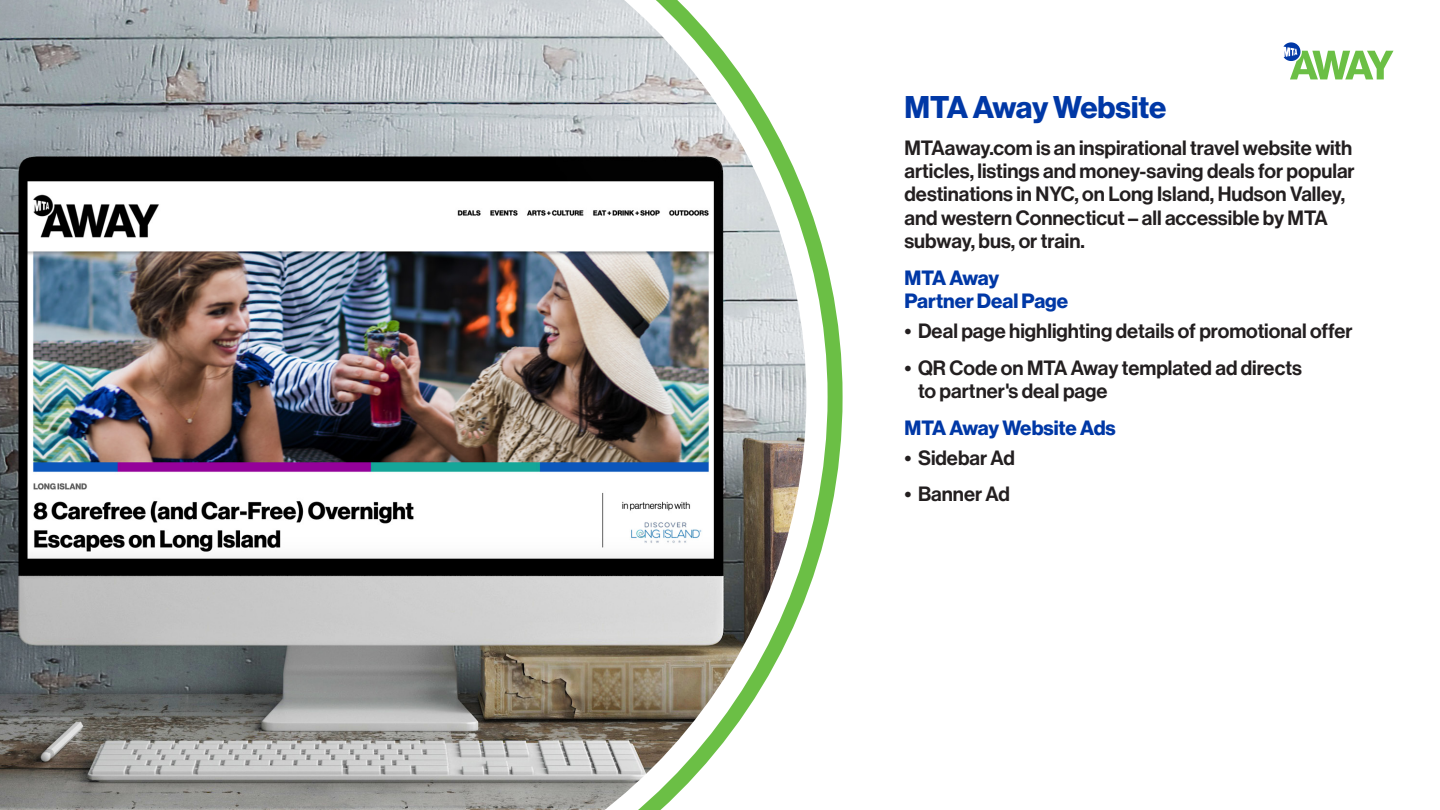
<style>
.page{position:relative;width:1440px;height:810px;background:#fff}
.page>*{position:absolute;margin:0;border:0;box-sizing:border-box;transform-origin:0 0}
.t1{font:30.75px "N Haas Grotesk DS Pro 75 Bd";letter-spacing:-.005em;color:#0038a6}
.t2{font:20.25px/23.2px "N Haas Grotesk DS Pro 65 Md";color:#231f20}
.t3{font:20.25px/23.2px "N Haas Grotesk DS Pro 75 Bd";color:#0038a6}
</style>
<div class="page">
<svg style="left:821px;top:243px;width:22px;height:308px"></svg>
<img style="left:0;top:0;width:821px;height:810px">
<svg style="left:1283px;top:42px;width:111px;height:37px"></svg>
<p class="t1" style="left:904px;top:89px;width:263px">MTA Away Website</p>
<p class="t2" style="left:904px;top:137px;width:452px">MTAaway.com is an inspirational travel website with articles, listings and money-saving deals for popular destinations in NYC, on Long Island, Hudson Valley, and western Connecticut – all accessible by MTA subway, bus, or train.</p>
<p class="t3" style="left:904px;top:266px;width:165px">MTA Away<br>Partner Deal Page</p>
<p class="t2" style="left:904px;top:320px;width:450px">• Deal page highlighting details of promotional offer</p>
<p class="t2" style="left:918px;top:356px;width:386px;text-indent:-14px">• QR Code on MTA Away templated ad directs to partner's deal page</p>
<p class="t3" style="left:904px;top:416px;width:213px">MTA Away Website Ads</p>
<p class="t2" style="left:904px;top:446px;width:112px">• Sidebar Ad</p>
<p class="t2" style="left:904px;top:483px;width:107px">• Banner Ad</p>
</div>
